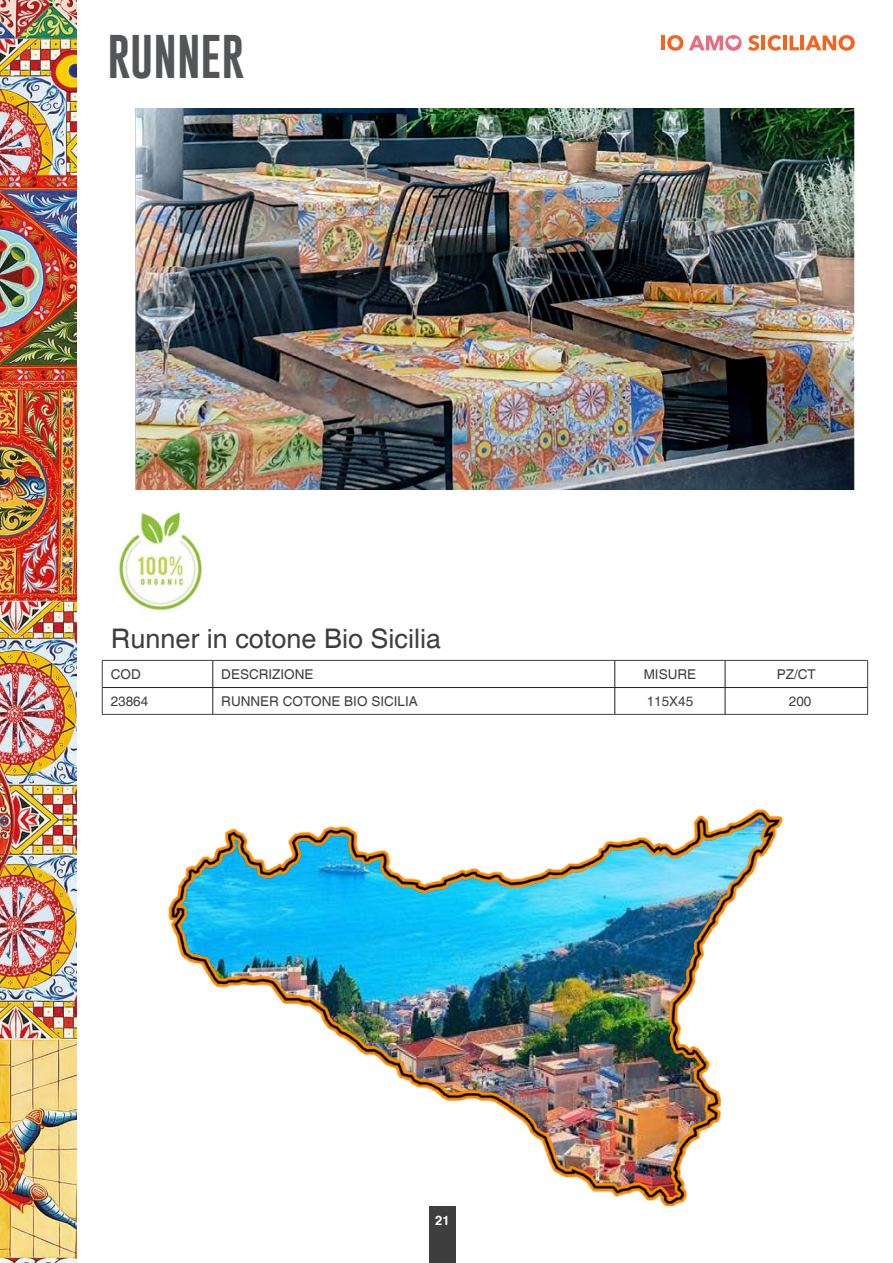
<style>
.page{position:relative;width:893px;height:1263px;background:#fff}
.page>*{position:absolute;margin:0;border:0;box-sizing:border-box;transform-origin:0 0}
.t1{font:45px "Gobold Uplow";color:#545557}
.t2{font:27px "Helvetica";color:#3e3e3f}
.t3{font:13.5px "Helvetica";color:#3e3e3f}
.t4{font:700 12.9px "Helvetica";color:#fff}
</style>
<div class="page">
<hr style="left:661px;top:35px;width:4px;height:15px;background:#f36421">
<svg style="left:667px;top:35px;width:16px;height:16px"></svg>
<svg style="left:748px;top:35px;width:11px;height:16px"></svg>
<hr style="left:762px;top:35px;width:3px;height:15px;background:#f36421">
<svg style="left:768px;top:35px;width:13px;height:16px"></svg>
<hr style="left:783px;top:35px;width:3px;height:15px;background:#f36421">
<svg style="left:790px;top:35px;width:9px;height:15px"></svg>
<hr style="left:801px;top:35px;width:3px;height:15px;background:#f36421">
<svg style="left:805px;top:35px;width:50px;height:16px"></svg>
<svg style="left:689px;top:35px;width:52px;height:16px"></svg>
<img style="left:0;top:0;width:77px;height:1263px">
<div style="left:429px;top:1206px;width:26px;height:57px;background:#3e3e3f"></div>
<hr style="left:102px;top:660px;width:111px;height:1px;background:#3e3e3f">
<hr style="left:213px;top:660px;width:402px;height:1px;background:#3e3e3f">
<hr style="left:615px;top:660px;width:110px;height:1px;background:#3e3e3f">
<hr style="left:725px;top:660px;width:143px;height:1px;background:#3e3e3f">
<svg style="left:102px;top:660px;width:1px;height:54px"></svg>
<svg style="left:867px;top:660px;width:1px;height:54px"></svg>
<hr style="left:102px;top:714px;width:111px;height:1px;background:#3e3e3f">
<hr style="left:213px;top:714px;width:402px;height:1px;background:#3e3e3f">
<hr style="left:615px;top:714px;width:110px;height:1px;background:#3e3e3f">
<hr style="left:725px;top:714px;width:143px;height:1px;background:#3e3e3f">
<hr style="left:102px;top:687px;width:111px;height:1px;background:#231f20">
<hr style="left:213px;top:687px;width:402px;height:1px;background:#231f20">
<svg style="left:213px;top:660px;width:1px;height:54px"></svg>
<hr style="left:615px;top:687px;width:110px;height:1px;background:#231f20">
<svg style="left:614px;top:660px;width:1px;height:54px"></svg>
<hr style="left:725px;top:687px;width:142px;height:1px;background:#231f20">
<svg style="left:725px;top:660px;width:1px;height:54px"></svg>
<img style="left:168px;top:809px;width:616px;height:397px">
<img style="left:118px;top:508px;width:85px;height:106px">
<img style="left:24px;top:108px;width:831px;height:381px">
<p class="t1" style="left:107px;top:21px;width:138px">RUNNER</p>
<p class="t2" style="left:111px;top:623px;width:332px">Runner in cotone Bio Sicilia</p>
<p class="t3" style="left:111px;top:666px;width:31px">COD</p>
<p class="t3" style="left:221px;top:666px;width:94px">DESCRIZIONE</p>
<p class="t3" style="left:644px;top:666px;width:54px">MISURE</p>
<p class="t3" style="left:777px;top:666px;width:41px">PZ/CT</p>
<p class="t3" style="left:111px;top:693px;width:39px">23864</p>
<p class="t3" style="left:221px;top:693px;width:198px">RUNNER COTONE BIO SICILIA</p>
<p class="t3" style="left:647px;top:693px;width:48px">115X45</p>
<p class="t3" style="left:789px;top:693px;width:24px">200</p>
<p class="t4" style="left:435px;top:1212px;width:16px">21</p>
</div>
